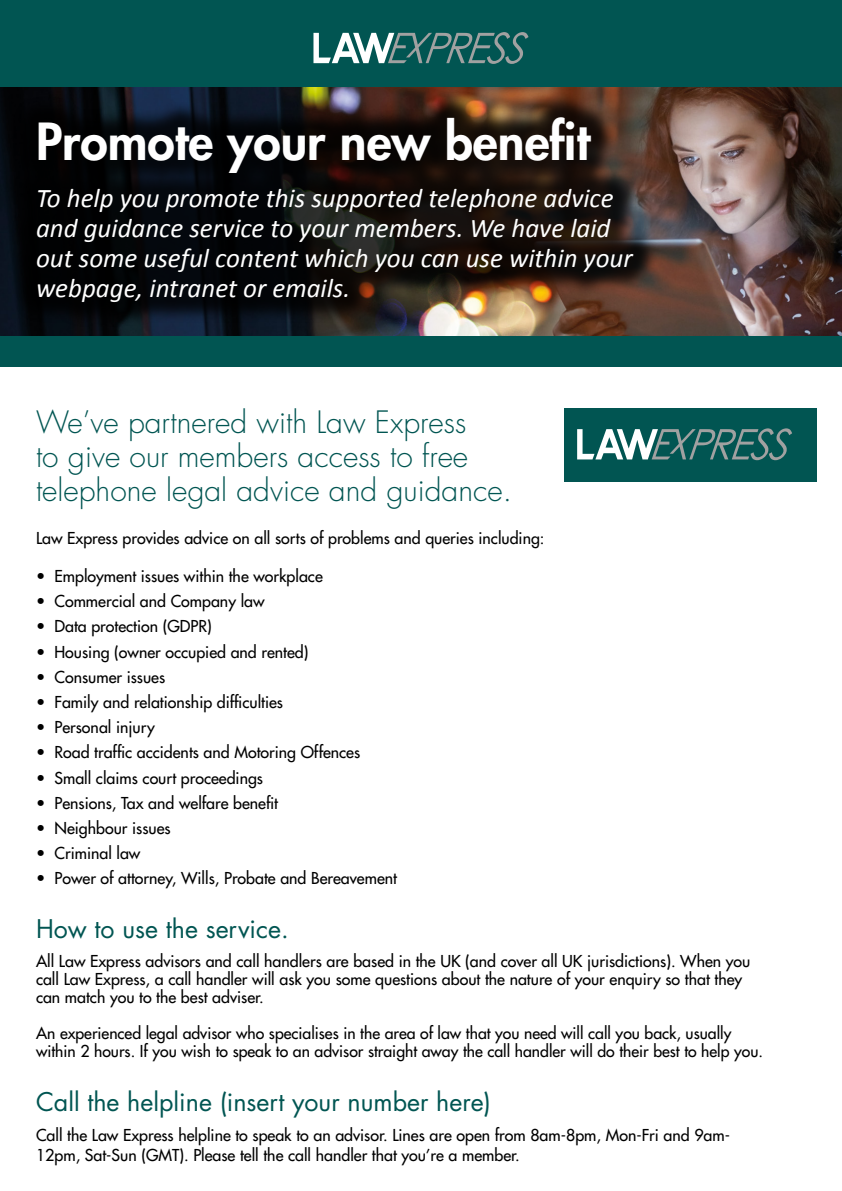
<style>
.page{position:relative;width:842px;height:1191px;background:#fff}
.page>*{position:absolute;margin:0;border:0;box-sizing:border-box;transform-origin:0 0}
.t1{font:800 49.7px "Futura";color:#fff}
.t2{font:300 30px/34px "Futura";color:#015552}
.t3{font:italic 27px/30px "Calibri";color:#fff}
.t4{font:25px "Futura";color:#015552}
.t5{font:16px/18px "Futura";color:#000}
</style>
<div class="page">
<div style="left:0;top:0;width:842px;height:95px;background:#015552"></div>
<img style="left:0;top:87px;width:842px;height:249px">
<div style="left:11px;top:91px;width:649px;height:237px;background:#000;opacity:.81"></div>
<svg style="left:313px;top:32px;width:215px;height:32px"></svg>
<div style="left:0;top:336px;width:842px;height:31px;background:#015552"></div>
<div style="left:564px;top:408px;width:252px;height:74px;background:#015552"></div>
<svg style="left:577px;top:428px;width:215px;height:32px"></svg>
<h1 class="t1" style="left:36px;top:109px;width:556px">Promote your new benefit</h1>
<h3 class="t3" style="left:36px;top:182px;width:598px">To help you promote this supported telephone advice and guidance service to your members. We have laid out some useful content which you can use within your webpage, intranet or emails.</h3>
<h2 class="t2" style="left:36px;top:405px;width:477px">We’ve partnered with Law Express<br>to give our members access to free telephone legal advice and guidance.</h2>
<p class="t5" style="left:36px;top:529px;width:510px">Law Express provides advice on all sorts of problems and queries including:</p>
<p class="t5" style="left:36px;top:567px;width:288px">• Employment issues within the workplace</p>
<p class="t5" style="left:36px;top:592px;width:230px">• Commercial and Company law</p>
<p class="t5" style="left:36px;top:617px;width:177px">• Data protection (GDPR)</p>
<p class="t5" style="left:36px;top:642px;width:274px">• Housing (owner occupied and rented)</p>
<p class="t5" style="left:36px;top:667px;width:131px">• Consumer issues</p>
<p class="t5" style="left:36px;top:693px;width:249px">• Family and relationship difficulties</p>
<p class="t5" style="left:36px;top:718px;width:120px">• Personal injury</p>
<p class="t5" style="left:36px;top:743px;width:326px">• Road traffic accidents and Motoring Offences</p>
<p class="t5" style="left:36px;top:768px;width:229px">• Small claims court proceedings</p>
<p class="t5" style="left:36px;top:793px;width:244px">• Pensions, Tax and welfare benefit</p>
<p class="t5" style="left:36px;top:819px;width:136px">• Neighbour issues</p>
<p class="t5" style="left:36px;top:844px;width:106px">• Criminal law</p>
<p class="t5" style="left:36px;top:869px;width:363px">• Power of attorney, Wills, Probate and Bereavement</p>
<h3 class="t4" style="left:36px;top:912px;width:254px">How to use the service.</h3>
<p class="t5" style="left:36px;top:952px;width:716px">All Law Express advisors and call handlers are based in the UK (and cover all UK jurisdictions). When you call Law Express, a call handler will ask you some questions about the nature of your enquiry so that they can match you to the best adviser.</p>
<p class="t5" style="left:36px;top:1024px;width:729px">An experienced legal advisor who specialises in the area of law that you need will call you back, usually within 2 hours. If you wish to speak to an advisor straight away the call handler will do their best to help you.</p>
<h3 class="t4" style="left:36px;top:1086px;width:456px">Call the helpline (insert your number here)</h3>
<p class="t5" style="left:36px;top:1125px;width:696px;line-height:20px">Call the Law Express helpline to speak to an advisor. Lines are open from 8am-8pm, Mon-Fri and 9am-<br>12pm, Sat-Sun (GMT). Please tell the call handler that you’re a member.</p>
</div>
